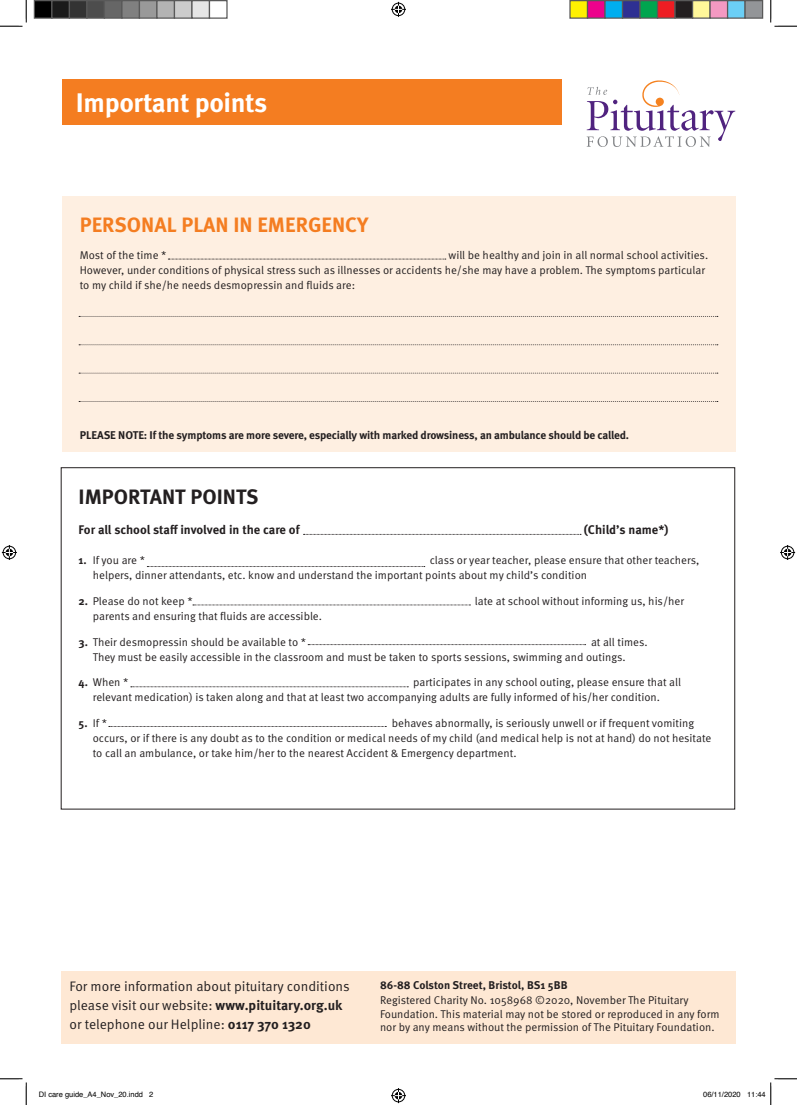
<style>
.page{position:relative;width:797px;height:1105px;background:#fff}
.page>*{position:absolute;margin:0;border:0;box-sizing:border-box;transform-origin:0 0}
.t1{font:700 26.88px "Meta Pro";letter-spacing:-.015em;color:#fff}
.t2{font:700 20.75px "Meta Pro";color:#f47d21}
.t3{font:700 20.75px "Meta Pro";color:#231f20}
.t4{font:13.75px/18.8px "Meta Pro";color:#231f20}
.t5{font:700 12.5px "Meta Pro";letter-spacing:-.005em;color:#231f20}
.t6{font:11.25px/15px "Meta Pro";color:#231f20}
.t7{font:700 11.25px "Meta Pro";letter-spacing:-.015em;color:#231f20}
.t8{font:7.5px "Helvetica";color:#000}
.s1{font-weight:700}
</style>
<div class="page">
<div style="left:61px;top:971px;width:674px;height:72px;background:#fee8d4"></div>
<div style="left:62px;top:79px;width:499px;height:46px;background:#f47d21"></div>
<svg style="left:586px;top:80px;width:149px;height:67px"></svg>
<div style="left:62px;top:196px;width:673px;height:255px;background:#feefe1"></div>
<svg style="left:79px;top:316px;width:639px;height:1px"></svg>
<svg style="left:79px;top:344px;width:639px;height:1px"></svg>
<svg style="left:79px;top:373px;width:639px;height:1px"></svg>
<svg style="left:79px;top:401px;width:639px;height:1px"></svg>
<svg style="left:147px;top:566px;width:278px;height:1px"></svg>
<svg style="left:303px;top:534px;width:278px;height:1px"></svg>
<svg style="left:168px;top:259px;width:278px;height:1px"></svg>
<svg style="left:193px;top:605px;width:277px;height:1px"></svg>
<svg style="left:308px;top:644px;width:277px;height:1px"></svg>
<svg style="left:131px;top:686px;width:277px;height:1px"></svg>
<svg style="left:109px;top:726px;width:277px;height:1px"></svg>
<svg style="left:0;top:0;width:27px;height:27px"></svg>
<svg style="left:0;top:1078px;width:27px;height:27px"></svg>
<svg style="left:770px;top:0;width:27px;height:27px"></svg>
<svg style="left:391px;top:2px;width:15px;height:15px"></svg>
<svg style="left:391px;top:1088px;width:15px;height:15px"></svg>
<svg style="left:2px;top:545px;width:15px;height:15px"></svg>
<svg style="left:780px;top:545px;width:15px;height:15px"></svg>
<div style="left:34px;top:1px;width:18px;height:17px;background:#000"></div>
<div style="left:34px;top:0;width:18px;height:19px;border:1px solid #595959"></div>
<div style="left:52px;top:1px;width:17px;height:17px;background:#1a1a1a"></div>
<div style="left:51px;top:0;width:19px;height:19px;border:1px solid #595959"></div>
<div style="left:69px;top:1px;width:18px;height:17px;background:#333"></div>
<div style="left:69px;top:0;width:19px;height:19px;border:1px solid #595959"></div>
<div style="left:87px;top:1px;width:17px;height:17px;background:#4d4d4d"></div>
<div style="left:86px;top:0;width:19px;height:19px;border:1px solid #595959"></div>
<div style="left:104px;top:1px;width:18px;height:17px;background:#666"></div>
<div style="left:104px;top:0;width:18px;height:19px;border:1px solid #595959"></div>
<div style="left:122px;top:1px;width:17px;height:17px;background:#808080"></div>
<div style="left:121px;top:0;width:19px;height:19px;border:1px solid #595959"></div>
<div style="left:139px;top:1px;width:18px;height:17px;background:#999"></div>
<div style="left:139px;top:0;width:19px;height:19px;border:1px solid #595959"></div>
<div style="left:157px;top:1px;width:17px;height:17px;background:#b3b3b3"></div>
<div style="left:156px;top:0;width:19px;height:19px;border:1px solid #595959"></div>
<div style="left:174px;top:1px;width:18px;height:17px;background:#ccc"></div>
<div style="left:174px;top:0;width:18px;height:19px;border:1px solid #595959"></div>
<div style="left:192px;top:1px;width:17px;height:17px;background:#e6e6e6"></div>
<div style="left:191px;top:0;width:19px;height:19px;border:1px solid #595959"></div>
<div style="left:209px;top:0;width:19px;height:19px;border:1px solid #595959"></div>
<div style="left:570px;top:1px;width:17px;height:17px;background:#fff101"></div>
<div style="left:569px;top:0;width:19px;height:19px;border:1px solid #595959"></div>
<div style="left:587px;top:1px;width:18px;height:17px;background:#ed028c"></div>
<div style="left:587px;top:0;width:18px;height:19px;border:1px solid #595959"></div>
<div style="left:605px;top:1px;width:17px;height:17px;background:#00aeef"></div>
<div style="left:604px;top:0;width:19px;height:19px;border:1px solid #595959"></div>
<div style="left:622px;top:1px;width:18px;height:17px;background:#2e3092"></div>
<div style="left:622px;top:0;width:18px;height:19px;border:1px solid #595959"></div>
<div style="left:640px;top:1px;width:17px;height:17px;background:#00a54f"></div>
<div style="left:639px;top:0;width:19px;height:19px;border:1px solid #595959"></div>
<div style="left:657px;top:1px;width:18px;height:17px;background:#ee1d23"></div>
<div style="left:657px;top:0;width:18px;height:19px;border:1px solid #595959"></div>
<div style="left:675px;top:1px;width:17px;height:17px;background:#231f20"></div>
<div style="left:674px;top:0;width:19px;height:19px;border:1px solid #595959"></div>
<div style="left:692px;top:1px;width:18px;height:17px;background:#fff79a"></div>
<div style="left:692px;top:0;width:18px;height:19px;border:1px solid #595959"></div>
<div style="left:710px;top:1px;width:17px;height:17px;background:#f499c2"></div>
<div style="left:709px;top:0;width:19px;height:19px;border:1px solid #595959"></div>
<div style="left:727px;top:1px;width:18px;height:17px;background:#6bcff6"></div>
<div style="left:727px;top:0;width:18px;height:19px;border:1px solid #595959"></div>
<div style="left:745px;top:1px;width:17px;height:17px;background:#939598"></div>
<div style="left:744px;top:0;width:19px;height:19px;border:1px solid #595959"></div>
<svg style="left:770px;top:1078px;width:27px;height:27px"></svg>
<h1 class="t1" style="left:76px;top:85px;width:193px">Important points</h1>
<h2 class="t2" style="left:80px;top:211px;width:290px">PERSONAL PLAN IN EMERGENCY</h2>
<p class="t6" style="left:80px;top:248px;width:88px">Most of the time *</p>
<p class="t6" style="left:80px;top:248px;width:630px;text-indent:369px">will be healthy and join in all normal school activities.<br>However, under conditions of physical stress such as illnesses or accidents he/she may have a problem. The symptoms particular to my child if she/he needs desmopressin and fluids are:</p>
<p class="t7" style="left:80px;top:428px;width:551px">PLEASE NOTE: If the symptoms are more severe, especially with marked drowsiness, an ambulance should be called.</p>
<h2 class="t3" style="left:79px;top:484px;width:181px">IMPORTANT POINTS</h2>
<p class="t5" style="left:79px;top:522px;width:222px">For all school staff involved in the care of</p>
<p class="t5" style="left:584px;top:522px;width:86px">(Child’s name*)</p>
<p class="t6" style="left:79px;top:553px;width:68px"><span class="s1">1.</span> If you are *</p>
<p class="t6" style="left:93px;top:553px;width:608px;text-indent:337px">class or year teacher, please ensure that other teachers, helpers, dinner attendants, etc. know and understand the important points about my child’s condition</p>
<p class="t6" style="left:79px;top:594px;width:116px"><span class="s1">2.</span> Please do not keep *</p>
<p class="t6" style="left:475px;top:594px;width:211px">late at school without informing us, his/her</p>
<p class="t6" style="left:93px;top:609px;width:231px">parents and ensuring that fluids are accessible.</p>
<p class="t6" style="left:79px;top:634px;width:229px"><span class="s1">3.</span> Their desmopressin should be available to *</p>
<p class="t6" style="left:93px;top:634px;width:556px;text-indent:498px">at all times.<br>They must be easily accessible in the classroom and must be taken to sports sessions, swimming and outings.</p>
<p class="t6" style="left:79px;top:675px;width:51px"><span class="s1">4.</span> When *</p>
<p class="t6" style="left:93px;top:675px;width:590px;text-indent:320px">participates in any school outing, please ensure that all relevant medication) is taken along and that at least two accompanying adults are fully informed of his/her condition.</p>
<p class="t6" style="left:79px;top:716px;width:30px"><span class="s1">5.</span> If *</p>
<p class="t6" style="left:93px;top:716px;width:620px;text-indent:299px">behaves abnormally, is seriously unwell or if frequent vomiting occurs, or if there is any doubt as to the condition or medical needs of my child (and medical help is not at hand) do not hesitate to call an ambulance, or take him/her to the nearest Accident &amp; Emergency department.</p>
<p class="t4" style="left:69px;top:977px;width:282px">For more information about pituitary conditions please visit our website: <span class="s1">www.pituitary.org.uk </span>or telephone our Helpline: <span class="s1">0117 370 1320</span></p>
<p class="t7" style="left:380px;top:978px;width:189px">86-88 Colston Street, Bristol, BS1 5BB</p>
<p class="t6" style="left:380px;top:994px;width:341px;line-height:13.5px">Registered Charity No. 1058968 ©2020, November The Pituitary<br>Foundation. This material may not be stored or reproduced in any form nor by any means without the permission of The Pituitary Foundation.</p>
<p class="t8" style="left:39px;top:1089px;width:116px">DI care guide_A4_Nov_20.indd 2</p>
<p class="t8" style="left:703px;top:1089px;width:64px">06/11/2020 11:44</p>
</div>
